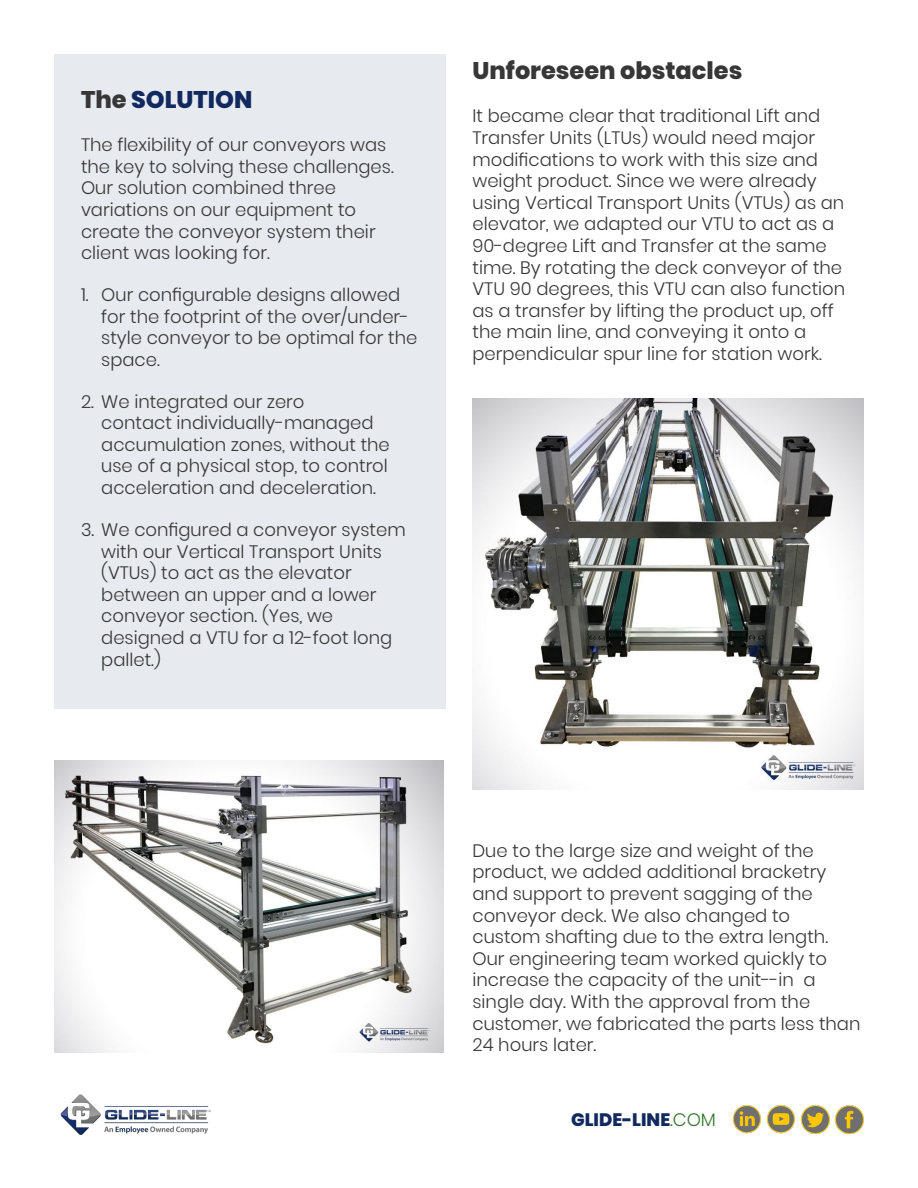
<style>
.page{position:relative;width:918px;height:1188px;background:#fff}
.page>*{position:absolute;margin:0;border:0;box-sizing:border-box;transform-origin:0 0}
.t1{font:800 24px "Poppins";color:#373737}
.t2{font:800 24px "Poppins";color:#122960}
.t3{font:300 18px/21.6px "Poppins";color:#373737}
.t4{font:800 18px "Poppins";color:#122960}
.s1{color:#373737}
.s2{font-weight:300;color:#36752f}
</style>
<div class="page">
<img style="left:60px;top:1094px;width:151px;height:42px">
<img style="left:835px;top:1105px;width:29px;height:29px">
<img style="left:801px;top:1105px;width:29px;height:29px">
<img style="left:767px;top:1105px;width:28px;height:29px">
<img style="left:733px;top:1105px;width:28px;height:29px">
<div style="left:54px;top:54px;width:392px;height:654px;background:#e7eaef"></div>
<img style="left:54px;top:761px;width:390px;height:292px">
<img style="left:472px;top:398px;width:392px;height:392px">
<p class="t2" style="left:81px;top:86px;width:173px"><span class="s1">The</span> SOLUTION</p>
<p class="t3" style="left:81px;top:134px;width:314px">The flexibility of our conveyors was the key to solving these challenges.<br>Our solution combined three variations on our equipment to create the conveyor system their client was looking for.</p>
<p class="t3" style="left:101px;top:284px;width:318px;text-indent:-20px">1. Our configurable designs allowed for the footprint of the over/under&shy;style conveyor to be optimal for the space.</p>
<p class="t3" style="left:101px;top:391px;width:290px;text-indent:-20px">2. We integrated our zero<br>contact individually-managed accumulation zones, without the use of a physical stop, to control acceleration and deceleration.</p>
<p class="t3" style="left:101px;top:519px;width:306px;text-indent:-20px">3. We configured a conveyor system with our Vertical Transport Units (VTUs) to act as the elevator between an upper and a lower conveyor section. (Yes, we designed a VTU for a 12-foot long pallet.)</p>
<p class="t1" style="left:472px;top:57px;width:271px">Unforeseen obstacles</p>
<p class="t3" style="left:472px;top:105px;width:374px">It became clear that traditional Lift and Transfer Units (LTUs) would need major modifications to work with this size and weight product. Since we were already using Vertical Transport Units (VTUs) as an elevator, we adapted our VTU to act as a 90-degree Lift and Transfer at the same time. By rotating the deck conveyor of the VTU 90 degrees, this VTU can also function as a transfer by lifting the product up, off the main line, and conveying it onto a perpendicular spur line for station work.</p>
<p class="t3" style="left:472px;top:840px;width:390px">Due to the large size and weight of the product, we added additional bracketry and support to prevent sagging of the conveyor deck. We also changed to custom shafting due to the extra length.<br>Our engineering team worked quickly to increase the capacity of the unit--in a single day. With the approval from the customer, we fabricated the parts less than 24 hours later.</p>
<p class="t4" style="left:571px;top:1109px;width:146px">GLIDE-LINE<span class="s2">.COM</span></p>
</div>
